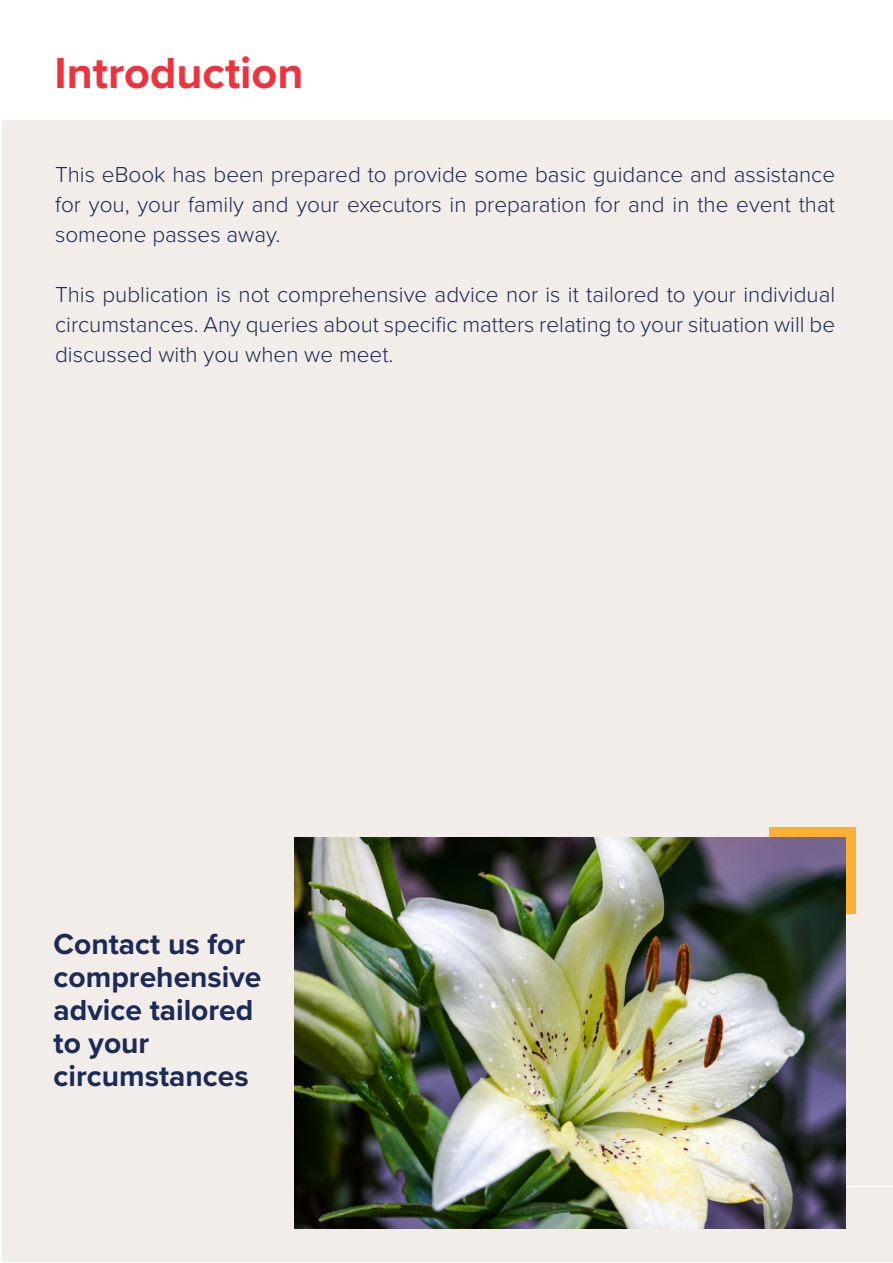
<style>
.page{position:relative;width:893px;height:1263px;background:#fff}
.page>*{position:absolute;margin:0;border:0;box-sizing:border-box;transform-origin:0 0}
.Heading{font:700 45px "Proxima Nova";color:#ee333e}
.Body_text{font:700 30px/33px "Proxima Nova";color:#1b2b57}
.Body_Text{font:300 22.5px/30px "Proxima Nova";color:#1b2b57;text-align:justify}
</style>
<div class="page">
<div style="left:2px;top:120px;width:891px;height:1141px;background:#f1ebe6"></div>
<hr style="left:688px;top:1186px;width:205px;height:1px;background:#fff">
<div style="left:769px;top:828px;width:86px;height:86px;background:#fbb036"></div>
<img style="left:294px;top:838px;width:552px;height:391px">
<p class="Heading" style="left:54px;top:40px;width:250px">Introduction</p>
<p class="Body_Text" style="left:55px;top:158px;width:781px">This eBook has been prepared to provide some basic guidance and assistance for you, your family and your executors in preparation for and in the event that someone passes away.</p>
<p class="Body_Text" style="left:55px;top:278px;width:782px">This publication is not comprehensive advice nor is it tailored to your individual circumstances. Any queries about specific matters relating to your situation will be discussed with you when we meet.</p>
<p class="Body_text" style="left:54px;top:927px;width:209px">Contact us for comprehensive advice tailored to your circumstances</p>
</div>
